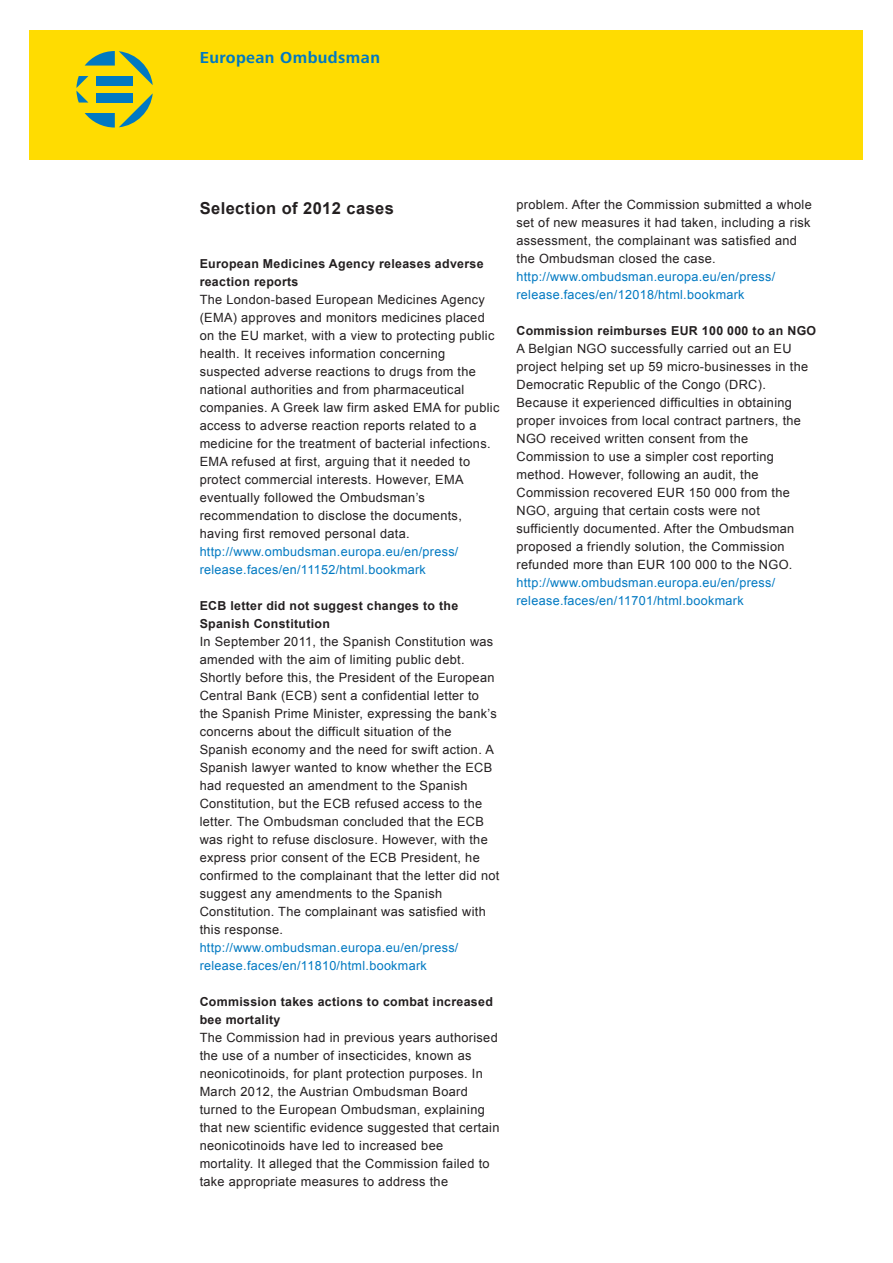
<style>
.page{position:relative;width:893px;height:1263px;background:#fff}
.page>*{position:absolute;margin:0;border:0;box-sizing:border-box;transform-origin:0 0}
.t1{font:700 16.5px "Arial";letter-spacing:.025em;color:#231f20}
.t2{font:700 16.5px "Frutiger Next LTW1 G";letter-spacing:.025em;color:#0079c2}
.t3{font:12.75px/18px "Arial";letter-spacing:.025em;color:#231f20}
.t4{font:12.6px/18px "Arial";letter-spacing:.025em;color:#0079c2}
.t5{font:700 12.3px/18px "Arial";letter-spacing:.025em;color:#231f20}
</style>
<div class="page">
<div style="left:30px;top:30px;width:833px;height:129px;background:#ffdc01"></div>
<svg style="left:76px;top:51px;width:77px;height:77px"></svg>
<p class="t2" style="left:200px;top:48px;width:182px">European Ombudsman</p>
<p class="t1" style="left:200px;top:197px;width:196px">Selection of 2012 cases</p>
<p class="t5" style="left:200px;top:255px;width:285px">European Medicines Agency releases adverse reaction reports</p>
<p class="t3" style="left:200px;top:290px;width:301px">The London-based European Medicines Agency (EMA) approves and monitors medicines placed on the EU market, with a view to protecting public health. It receives information concerning suspected adverse reactions to drugs from the national authorities and from pharmaceutical companies. A Greek law firm asked EMA for public access to adverse reaction reports related to a medicine for the treatment of bacterial infections.<br>EMA refused at first, arguing that it needed to protect commercial interests. However, EMA eventually followed the Ombudsman’s recommendation to disclose the documents, having first removed personal data.</p>
<p class="t4" style="left:200px;top:542px;width:260px">http://www.ombudsman.europa.eu/en/press/ release.faces/en/11152/html.bookmark</p>
<p class="t5" style="left:200px;top:597px;width:260px">ECB letter did not suggest changes to the<br>Spanish Constitution</p>
<p class="t3" style="left:200px;top:632px;width:301px">In September 2011, the Spanish Constitution was amended with the aim of limiting public debt.<br>Shortly before this, the President of the European Central Bank (ECB) sent a confidential letter to the Spanish Prime Minister, expressing the bank’s concerns about the difficult situation of the Spanish economy and the need for swift action. A Spanish lawyer wanted to know whether the ECB had requested an amendment to the Spanish Constitution, but the ECB refused access to the letter. The Ombudsman concluded that the ECB was right to refuse disclosure. However, with the express prior consent of the ECB President, he confirmed to the complainant that the letter did not suggest any amendments to the Spanish Constitution. The complainant was satisfied with this response.</p>
<p class="t4" style="left:200px;top:938px;width:260px">http://www.ombudsman.europa.eu/en/press/ release.faces/en/11810/html.bookmark</p>
<p class="t5" style="left:200px;top:993px;width:295px">Commission takes actions to combat increased bee mortality</p>
<p class="t3" style="left:200px;top:1028px;width:301px">The Commission had in previous years authorised the use of a number of insecticides, known as neonicotinoids, for plant protection purposes. In March 2012, the Austrian Ombudsman Board turned to the European Ombudsman, explaining that new scientific evidence suggested that certain neonicotinoids have led to increased bee mortality. It alleged that the Commission failed to take appropriate measures to address the</p>
<p class="t3" style="left:516px;top:196px;width:297px">problem. After the Commission submitted a whole set of new measures it had taken, including a risk assessment, the complainant was satisfied and the Ombudsman closed the case.</p>
<p class="t4" style="left:516px;top:268px;width:260px">http://www.ombudsman.europa.eu/en/press/ release.faces/en/12018/html.bookmark</p>
<p class="t5" style="left:516px;top:322px;width:301px">Commission reimburses EUR 100 000 to an NGO</p>
<p class="t3" style="left:516px;top:340px;width:293px">A Belgian NGO successfully carried out an EU project helping set up 59 micro-businesses in the Democratic Republic of the Congo (DRC).<br>Because it experienced difficulties in obtaining proper invoices from local contract partners, the NGO received written consent from the Commission to use a simpler cost reporting method. However, following an audit, the Commission recovered EUR 150 000 from the NGO, arguing that certain costs were not sufficiently documented. After the Ombudsman proposed a friendly solution, the Commission refunded more than EUR 100 000 to the NGO.</p>
<p class="t4" style="left:516px;top:574px;width:260px">http://www.ombudsman.europa.eu/en/press/ release.faces/en/11701/html.bookmark</p>
</div>
